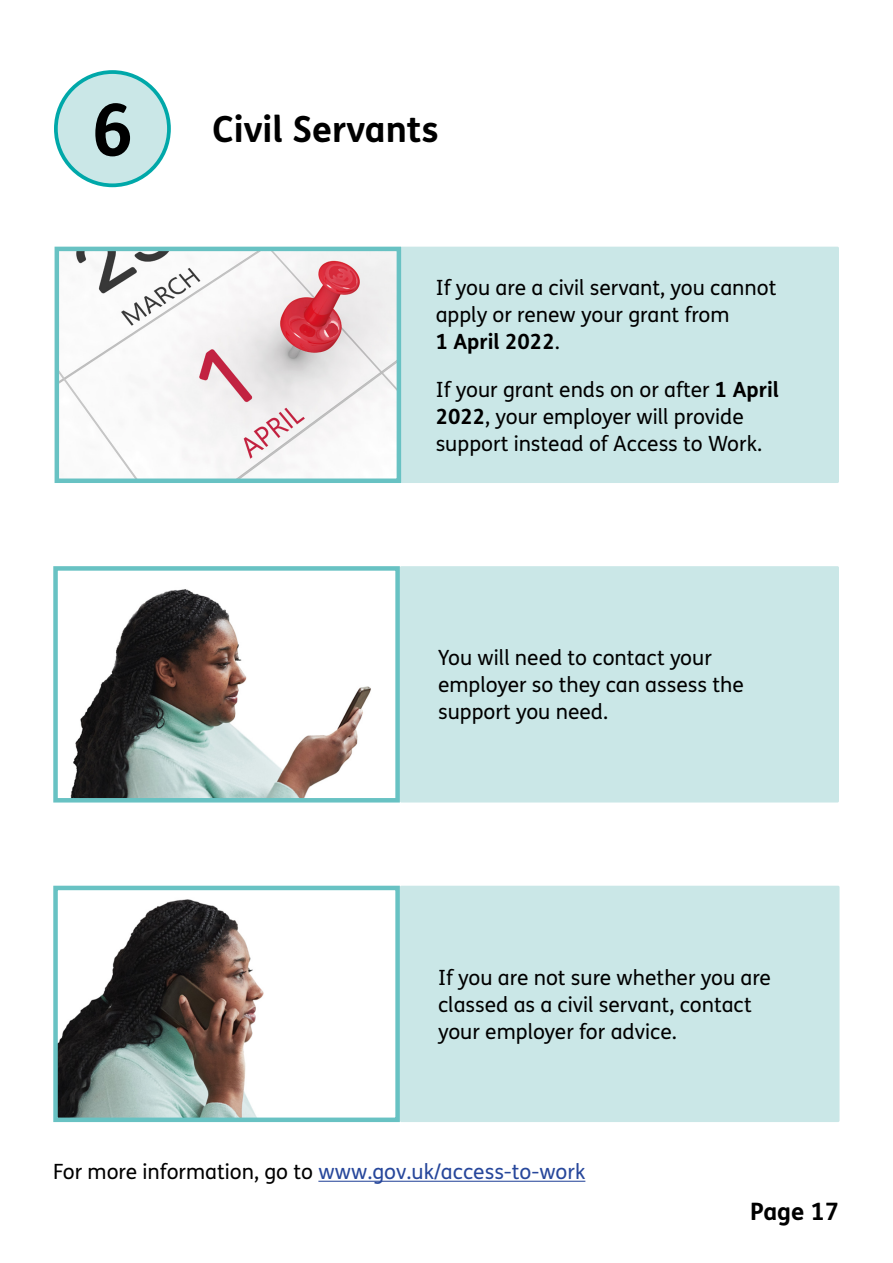
<style>
.page{position:relative;width:893px;height:1263px;background:#fff}
.page>*{position:absolute;margin:0;border:0;box-sizing:border-box;transform-origin:0 0}
.t1{font:700 72px "FS Me";color:#000}
.t2{font:700 36px "FS Me";color:#000}
.t3{font:700 24px "FS Me";color:#000}
.Hyperlink{font:21px/27px "FS Me";color:#000}
.Paragraph{font:21px/27px "FS Me";color:#000}
.Hyperlink-2{font:21px "FS Me";color:#27479b}
.s1{font-weight:700}
.s2{color:#000}
</style>
<div class="page">
<div style="left:400px;top:886px;width:439px;height:236px;background:#cae7e7"></div>
<div style="left:400px;top:566px;width:439px;height:236px;background:#cae7e7"></div>
<div style="left:401px;top:247px;width:438px;height:236px;background:#cae7e7"></div>
<img style="left:60px;top:252px;width:336px;height:226px">
<div style="left:55px;top:247px;width:346px;height:236px;border:4px solid #68c2c3"></div>
<img style="left:70px;top:589px;width:301px;height:208px">
<div style="left:53px;top:566px;width:347px;height:236px;border:4px solid #68c2c3"></div>
<img style="left:58px;top:899px;width:206px;height:218px">
<div style="left:53px;top:886px;width:347px;height:236px;border:4px solid #68c2c3"></div>
<svg style="left:56px;top:72px;width:113px;height:113px"></svg>
<div style="left:54px;top:70px;width:117px;height:117px;border:4px solid #00a8a9;border-radius:50%"></div>
<hr style="left:318px;top:1181px;width:267px;height:1px;background:#27479b">
<h1 class="t1" style="left:91px;top:74px;width:44px">6</h1>
<h2 class="t2" style="left:213px;top:102px;width:228px">Civil Servants</h2>
<p class="Hyperlink" style="left:436px;top:273px;width:342px">If you are a civil servant, you cannot apply or renew your grant from<br><span class="s1">1 April 2022</span>.</p>
<p class="Hyperlink" style="left:436px;top:376px;width:345px">If your grant ends on or after <span class="s1">1 April<br>2022</span>, your employer will provide support instead of Access to Work.</p>
<p class="Paragraph" style="left:438px;top:644px;width:307px">You will need to contact your employer so they can assess the support you need.</p>
<p class="Paragraph" style="left:438px;top:963px;width:334px">If you are not sure whether you are classed as a civil servant, contact your employer for advice.</p>
<p class="Hyperlink-2" style="left:53px;top:1157px;width:534px"><span class="s2">For more information, go to</span> www.gov.uk/access-to-work</p>
<p class="t3" style="left:750px;top:1193px;width:90px">Page 17</p>
</div>
